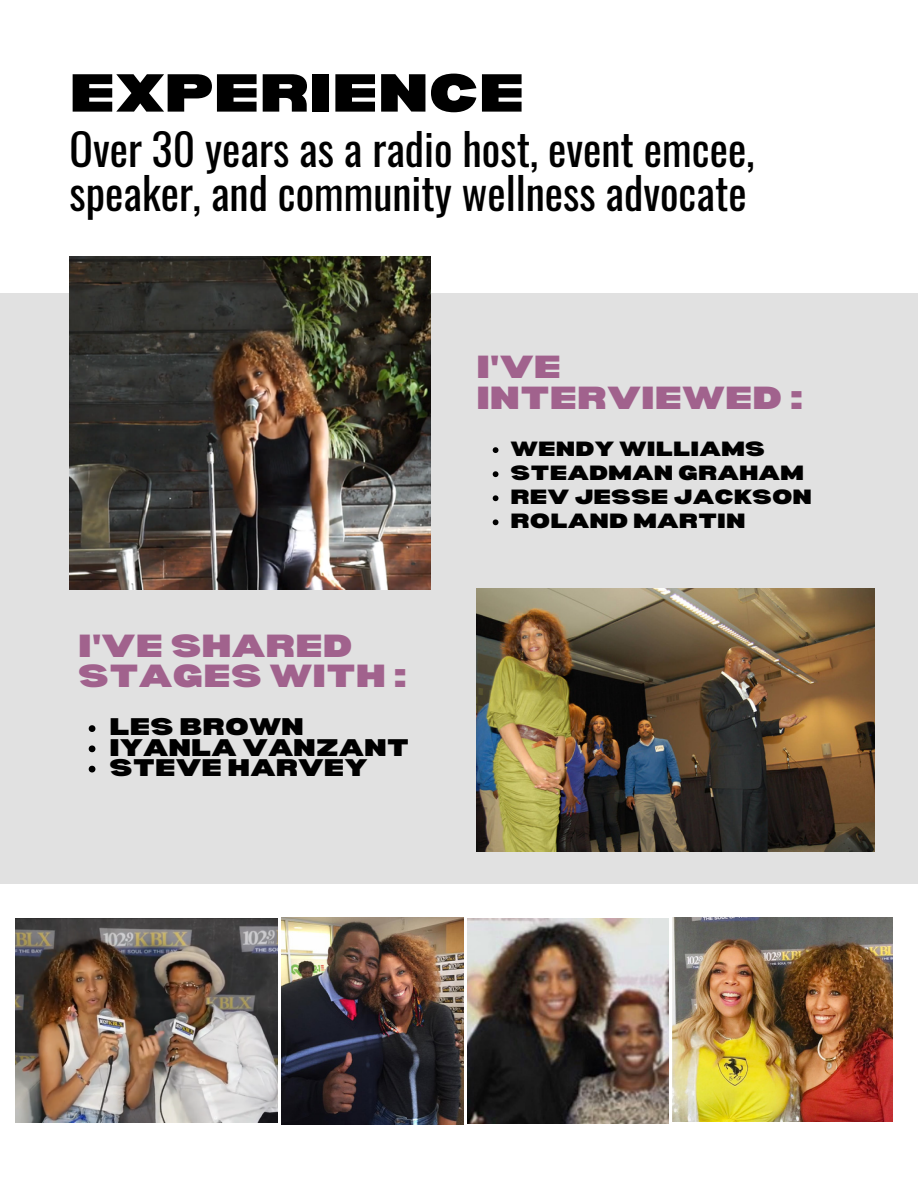
<style>
.page{position:relative;width:918px;height:1188px;background:#fff}
.page>*{position:absolute;margin:0;border:0;box-sizing:border-box;transform-origin:0 0}
.t1{font:900 expanded 52.35px "Bernoru";color:#000}
.t2{font:43.5px/43.8px "Oswald";color:#000}
.t3{font:900 expanded 31.35px/30.3px "Bernoru";color:#a1628d}
.t4{font:900 expanded 23.55px "Bernoru";color:#000}
.t5{font:900 expanded 20.25px "Bernoru";color:#000}
</style>
<div class="page">
<div style="left:0;top:293px;width:918px;height:591px;background:#e1e1e1"></div>
<img style="left:70px;top:256px;width:361px;height:333px">
<img style="left:672px;top:917px;width:221px;height:205px">
<img style="left:16px;top:919px;width:262px;height:203px">
<img style="left:282px;top:917px;width:182px;height:207px">
<img style="left:467px;top:919px;width:201px;height:204px">
<img style="left:476px;top:588px;width:399px;height:264px">
<svg style="left:89px;top:725px;width:6px;height:7px"></svg>
<svg style="left:89px;top:745px;width:6px;height:7px"></svg>
<svg style="left:89px;top:766px;width:6px;height:6px"></svg>
<svg style="left:493px;top:447px;width:5px;height:6px"></svg>
<svg style="left:493px;top:471px;width:5px;height:6px"></svg>
<svg style="left:493px;top:495px;width:5px;height:6px"></svg>
<svg style="left:493px;top:519px;width:5px;height:6px"></svg>
<p class="t1" style="left:70px;top:63px;width:457px">EXPERIENCE</p>
<p class="t2" style="left:70px;top:125px;width:686px">Over 30 years as a radio host, event emcee, speaker, and community wellness advocate</p>
<p class="t3" style="left:78px;top:629px;width:331px">I'VE SHARED<br>STAGES WITH :</p>
<h4 class="t4" style="left:110px;top:714px;width:196px">LES BROWN</h4>
<p class="t4" style="left:110px;top:734px;width:301px">IYANLA VANZANT</p>
<p class="t4" style="left:110px;top:754px;width:260px">STEVE HARVEY</p>
<p class="t3" style="left:476px;top:350px;width:328px;line-height:30.8px">I'VE<br>INTERVIEWED :</p>
<p class="t5" style="left:511px;top:437px;width:256px">WENDY WILLIAMS</p>
<p class="t5" style="left:511px;top:461px;width:295px">STEADMAN GRAHAM</p>
<p class="t5" style="left:511px;top:485px;width:303px">REV JESSE JACKSON</p>
<p class="t5" style="left:511px;top:509px;width:236px">ROLAND MARTIN</p>
</div>
